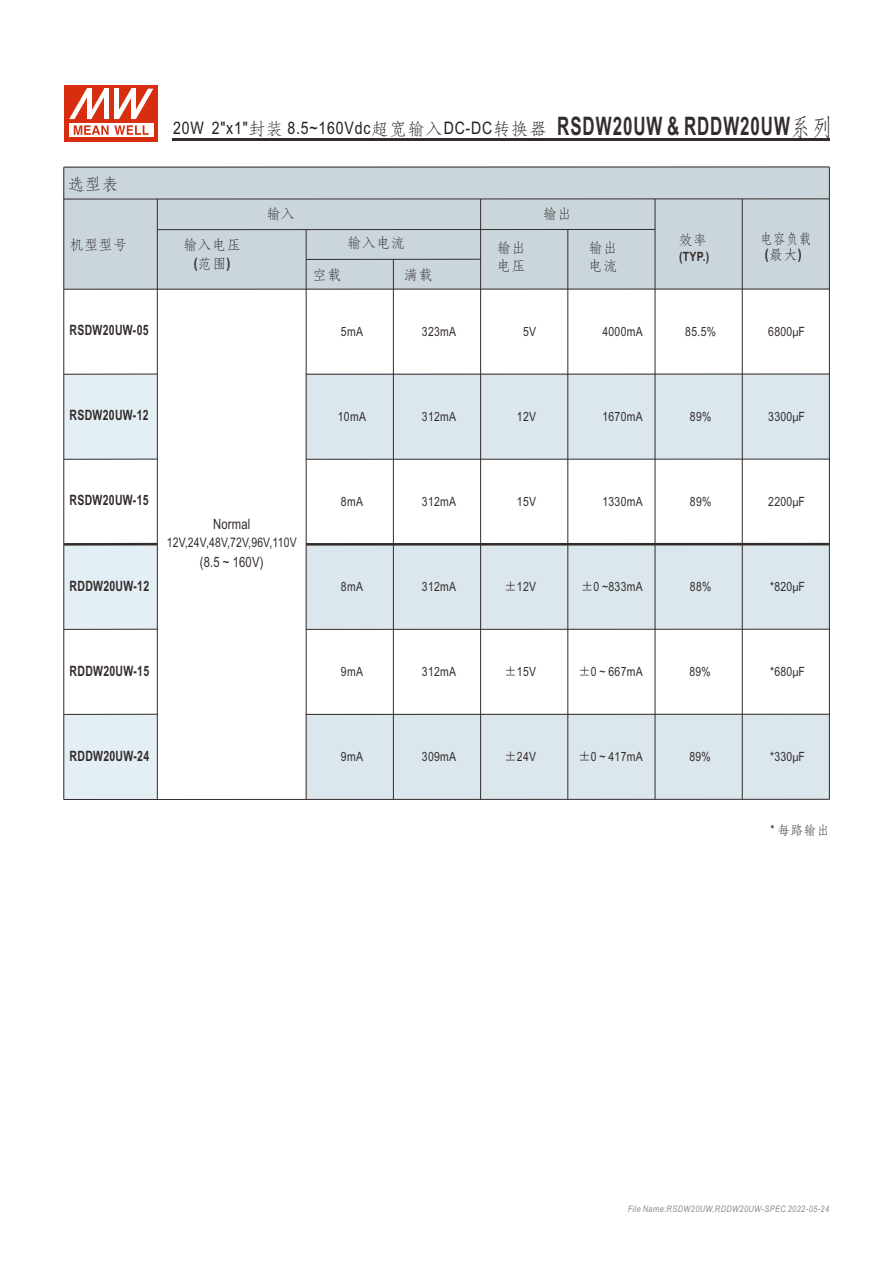
<style>
.page{position:relative;width:893px;height:1263px;background:#fff}
.page>*{position:absolute;margin:0;border:0;box-sizing:border-box;transform-origin:0 0}
.t1{font:17.25px "Arial Narrow";letter-spacing:.045em;color:#231f20}
.t2{font:16.5px "ST Fangsong";color:#332c2b}
.t3{font:700 14.25px "Arial Narrow";letter-spacing:.025em;color:#332c2b;scale:.9 1}
.t4{font:14.25px/17.5px "ST Fangsong";letter-spacing:.025em;color:#332c2b}
.t5{font:14.25px "Arial Narrow";letter-spacing:.01em;color:#332c2b}
.t6{font:700 14.25px "Arial Narrow";letter-spacing:.025em;color:#332c2b}
.t7{font:14.25px "ST Fangsong";letter-spacing:.025em;color:#332c2b;scale:.87 1}
.t8{font:13.2px "Arial Narrow";letter-spacing:.01em;color:#332c2b}
.t9{font:12.75px "Arial Narrow";letter-spacing:.025em;color:#332c2b}
.t10{font:700 12.75px "Arial Narrow";color:#332c2b}
.t11{font:12.75px "ST Fangsong";color:#332c2b}
.t12{font:italic 9px "Arial Narrow";letter-spacing:.045em;color:#8b8b8c}
.s1{font-family:"ST Fangsong"}
.s2{font-weight:700;font-size:25.5px;color:#332c2b}
.s3{font-family:"ST Fangsong";font-size:25.5px;color:#332c2b}
.s4{font-family:"ST Fangsong";font-weight:400}
.s5{font-family:"Arial Unicode MS";font-size:11.25px}
.s6{font-family:"Inn Ming";font-weight:500}
.s7{font-family:"Arial Narrow"}
</style>
<div class="page">
<div style="left:63px;top:167px;width:766px;height:122px;background:#cbd6dc"></div>
<hr style="left:172px;top:139px;width:657px;height:2px;background:#332c2b">
<div style="left:307px;top:373px;width:522px;height:86px;background:#dbe6ed"></div>
<div style="left:307px;top:546px;width:522px;height:83px;background:#dbe6ed"></div>
<div style="left:307px;top:715px;width:522px;height:84px;background:#dbe6ed"></div>
<div style="left:63px;top:374px;width:94px;height:85px;background:#e3eff5"></div>
<div style="left:63px;top:544px;width:94px;height:85px;background:#e3eff5"></div>
<div style="left:63px;top:714px;width:94px;height:85px;background:#e3eff5"></div>
<hr style="left:64px;top:289px;width:765px;height:1px;background:#332c2b">
<hr style="left:306px;top:714px;width:523px;height:1px;background:#332c2b">
<hr style="left:306px;top:374px;width:523px;height:1px;background:#332c2b">
<hr style="left:306px;top:459px;width:523px;height:1px;background:#332c2b">
<hr style="left:306px;top:543px;width:523px;height:3px;background:#332c2b">
<hr style="left:306px;top:629px;width:523px;height:1px;background:#332c2b">
<hr style="left:64px;top:799px;width:765px;height:1px;background:#332c2b">
<hr style="left:64px;top:374px;width:93px;height:1px;background:#332c2b">
<hr style="left:64px;top:459px;width:93px;height:1px;background:#332c2b">
<hr style="left:64px;top:543px;width:93px;height:3px;background:#332c2b">
<hr style="left:64px;top:629px;width:93px;height:1px;background:#332c2b">
<hr style="left:64px;top:714px;width:93px;height:1px;background:#332c2b">
<hr style="left:306px;top:259px;width:175px;height:1px;background:#332c2b">
<hr style="left:157px;top:229px;width:498px;height:1px;background:#332c2b">
<hr style="left:64px;top:199px;width:765px;height:1px;background:#332c2b">
<hr style="left:64px;top:167px;width:765px;height:1px;background:#332c2b">
<hr style="left:306px;top:233px;width:1px;height:566px;background:#332c2b">
<hr style="left:393px;top:263px;width:1px;height:536px;background:#332c2b">
<hr style="left:480px;top:202px;width:1px;height:597px;background:#332c2b">
<hr style="left:568px;top:233px;width:1px;height:566px;background:#332c2b">
<hr style="left:655px;top:202px;width:1px;height:597px;background:#332c2b">
<hr style="left:742px;top:202px;width:1px;height:597px;background:#332c2b">
<hr style="left:157px;top:199px;width:1px;height:600px;background:#332c2b">
<hr style="left:64px;top:167px;width:1px;height:632px;background:#332c2b">
<hr style="left:829px;top:170px;width:1px;height:629px;background:#332c2b">
<div style="left:65px;top:85px;width:93px;height:56px;background:#d62e0f"></div>
<div style="left:69px;top:123px;width:84px;height:13px;background:#fefefe"></div>
<svg style="left:74px;top:125px;width:75px;height:10px"></svg>
<svg style="left:69px;top:89px;width:84px;height:30px"></svg>
<p class="t2" style="left:68px;top:176px;width:52px">选型表</p>
<p class="t4" style="left:69px;top:236px;width:60px">机型型号</p>
<p class="t3" style="left:70px;top:325px;width:89px">RSDW20UW-05</p>
<h1 class="t1" style="left:173px;top:121px;width:660px">20W 2"x1"<span class="s1">封装</span> 8.5~160Vdc<span class="s1">超宽输入</span>DC-DC<span class="s1">转换器</span> <span class="s2">RSDW20UW &amp; RDDW20UW</span><span class="s3">系列</span></h1>
<p class="t4" style="left:183px;top:236px;width:60px">输入电压</p>
<p class="t6" style="left:194px;top:257px;width:38px">(<span class="s4">范围</span>)</p>
<p class="t4" style="left:266px;top:205px;width:30px">输入</p>
<p class="t4" style="left:543px;top:205px;width:30px">输出</p>
<p class="t4" style="left:347px;top:234px;width:60px">输入电流</p>
<p class="t4" style="left:312px;top:266px;width:30px">空载</p>
<p class="t4" style="left:404px;top:266px;width:30px">满载</p>
<p class="t7" style="left:760px;top:232px;width:60px">电容负载</p>
<p class="t4" style="left:678px;top:231px;width:30px">效率</p>
<p class="t10" style="left:679px;top:252px;width:32px">(TYP.)</p>
<p class="t4" style="left:497px;top:239px;width:30px">输出电压</p>
<p class="t6" style="left:765px;top:249px;width:38px">(<span class="s4">最大</span>)</p>
<p class="t4" style="left:588px;top:239px;width:30px">输出电流</p>
<p class="t9" style="left:341px;top:327px;width:24px">5mA</p>
<p class="t9" style="left:422px;top:327px;width:36px">323mA</p>
<p class="t9" style="left:523px;top:327px;width:15px">5V</p>
<p class="t9" style="left:602px;top:327px;width:42px">4000mA</p>
<p class="t9" style="left:685px;top:327px;width:32px">85.5%</p>
<p class="t9" style="left:768px;top:327px;width:38px">6800<span class="s5">μ</span>F</p>
<p class="t3" style="left:70px;top:410px;width:89px">RSDW20UW-12</p>
<p class="t9" style="left:338px;top:412px;width:30px">10mA</p>
<p class="t9" style="left:422px;top:412px;width:36px">312mA</p>
<p class="t9" style="left:517px;top:412px;width:21px">12V</p>
<p class="t9" style="left:602px;top:412px;width:42px">1670mA</p>
<p class="t9" style="left:690px;top:412px;width:23px">89%</p>
<p class="t9" style="left:768px;top:412px;width:38px">3300<span class="s5">μ</span>F</p>
<p class="t3" style="left:70px;top:495px;width:89px">RSDW20UW-15</p>
<p class="t3" style="left:70px;top:580px;width:90px">RDDW20UW-12</p>
<p class="t5" style="left:213px;top:519px;width:39px">Normal</p>
<p class="t8" style="left:167px;top:538px;width:131px">12V,24V,48V,72V,96V,110V</p>
<p class="t5" style="left:200px;top:556px;width:65px">(8.5 ~ 160V)</p>
<p class="t9" style="left:341px;top:497px;width:24px">8mA</p>
<p class="t9" style="left:341px;top:582px;width:24px">8mA</p>
<p class="t9" style="left:422px;top:497px;width:36px">312mA</p>
<p class="t9" style="left:422px;top:582px;width:36px">312mA</p>
<p class="t9" style="left:517px;top:497px;width:21px">15V</p>
<p class="t9" style="left:504px;top:582px;width:33px"><span class="s6">±</span>12V</p>
<p class="t9" style="left:602px;top:497px;width:42px">1330mA</p>
<p class="t9" style="left:581px;top:582px;width:64px"><span class="s6">±</span>0 ~833mA</p>
<p class="t9" style="left:690px;top:497px;width:23px">89%</p>
<p class="t9" style="left:690px;top:582px;width:23px">88%</p>
<p class="t9" style="left:768px;top:497px;width:38px">2200<span class="s5">μ</span>F</p>
<p class="t9" style="left:770px;top:582px;width:36px">*820<span class="s5">μ</span>F</p>
<p class="t3" style="left:70px;top:665px;width:90px">RDDW20UW-15</p>
<p class="t3" style="left:70px;top:750px;width:90px">RDDW20UW-24</p>
<p class="t9" style="left:341px;top:667px;width:24px">9mA</p>
<p class="t9" style="left:341px;top:752px;width:24px">9mA</p>
<p class="t9" style="left:422px;top:667px;width:36px">312mA</p>
<p class="t9" style="left:422px;top:752px;width:36px">309mA</p>
<p class="t9" style="left:504px;top:667px;width:33px"><span class="s6">±</span>15V</p>
<p class="t9" style="left:504px;top:752px;width:33px"><span class="s6">±</span>24V</p>
<p class="t9" style="left:578px;top:667px;width:66px"><span class="s6">±</span>0 ~ 667mA</p>
<p class="t9" style="left:578px;top:752px;width:66px"><span class="s6">±</span>0 ~ 417mA</p>
<p class="t9" style="left:689px;top:667px;width:23px">89%</p>
<p class="t9" style="left:689px;top:752px;width:23px">89%</p>
<p class="t9" style="left:770px;top:667px;width:36px">*680<span class="s5">μ</span>F</p>
<p class="t9" style="left:770px;top:752px;width:36px">*330<span class="s5">μ</span>F</p>
<p class="t11" style="left:770px;top:824px;width:60px"><span class="s7">*</span> 每路输出</p>
<p class="t12" style="left:628px;top:1206px;width:203px">File Name:RSDW20UW,RDDW20UW-SPEC 2022-05-24</p>
</div>
